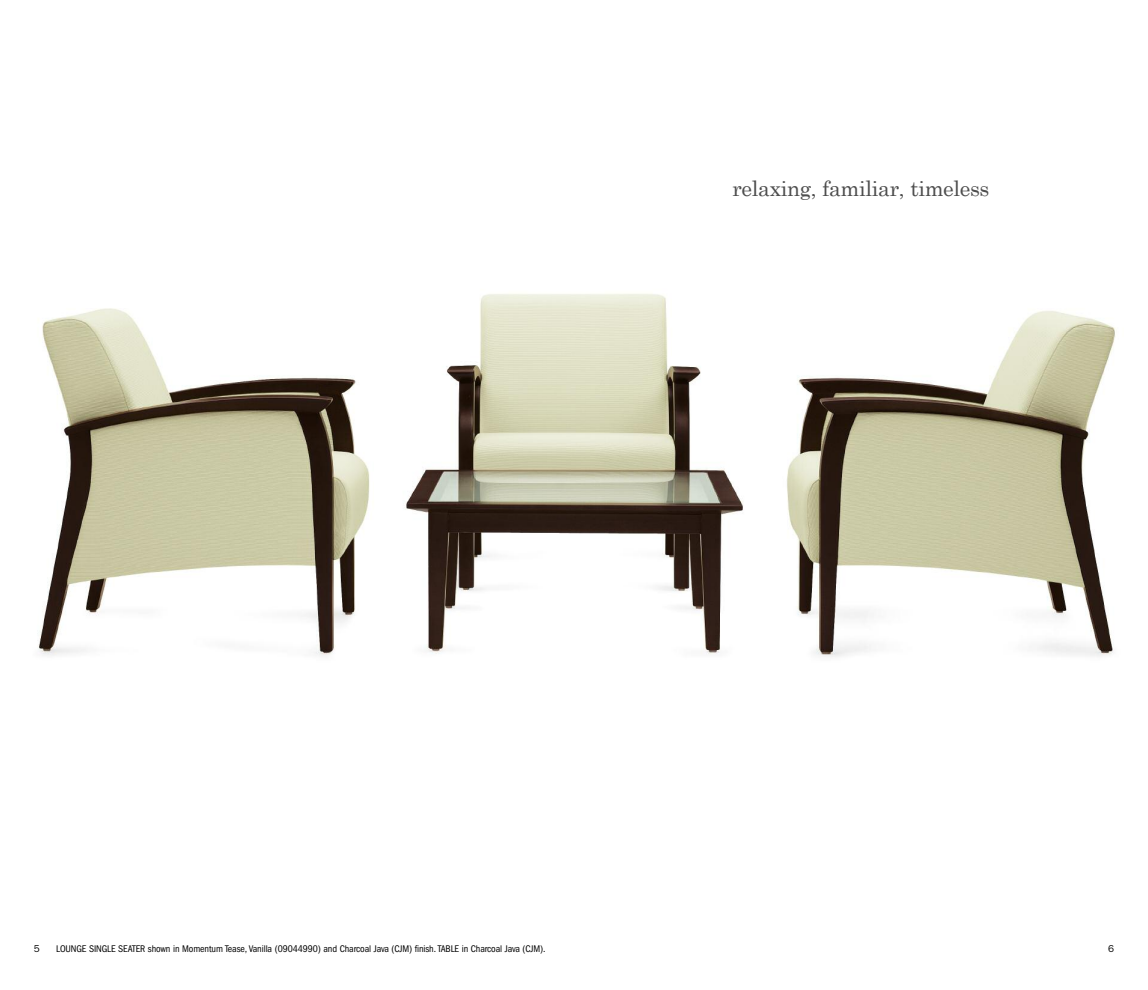
<style>
.page{position:relative;width:1148px;height:990px;background:#fff}
.page>*{position:absolute;margin:0;border:0;box-sizing:border-box;transform-origin:0 0}
.t1{font:21.25px "Century Schoolbook";letter-spacing:-.015em;color:#4d4d4d}
.t2{font:condensed 10px "ITC Franklin Gothic Std";letter-spacing:-.01em;color:#000}
.t3{font:10px "ITC Franklin Gothic Std";color:#000}
</style>
<div class="page">
<img style="left:38px;top:293px;width:1078px;height:364px">
<h1 class="t1" style="left:732px;top:175px;width:258px">relaxing, familiar, timeless</h1>
<p class="t3" style="left:34px;top:945px;width:7px">5</p>
<p class="t2" style="left:56px;top:945px;width:491px">LOUNGE SINGLE SEATER shown in Momentum Tease, Vanilla (09044990) and Charcoal Java (CJM) finish. TABLE in Charcoal Java (CJM).</p>
<p class="t3" style="left:1108px;top:945px;width:7px">6</p>
</div>
